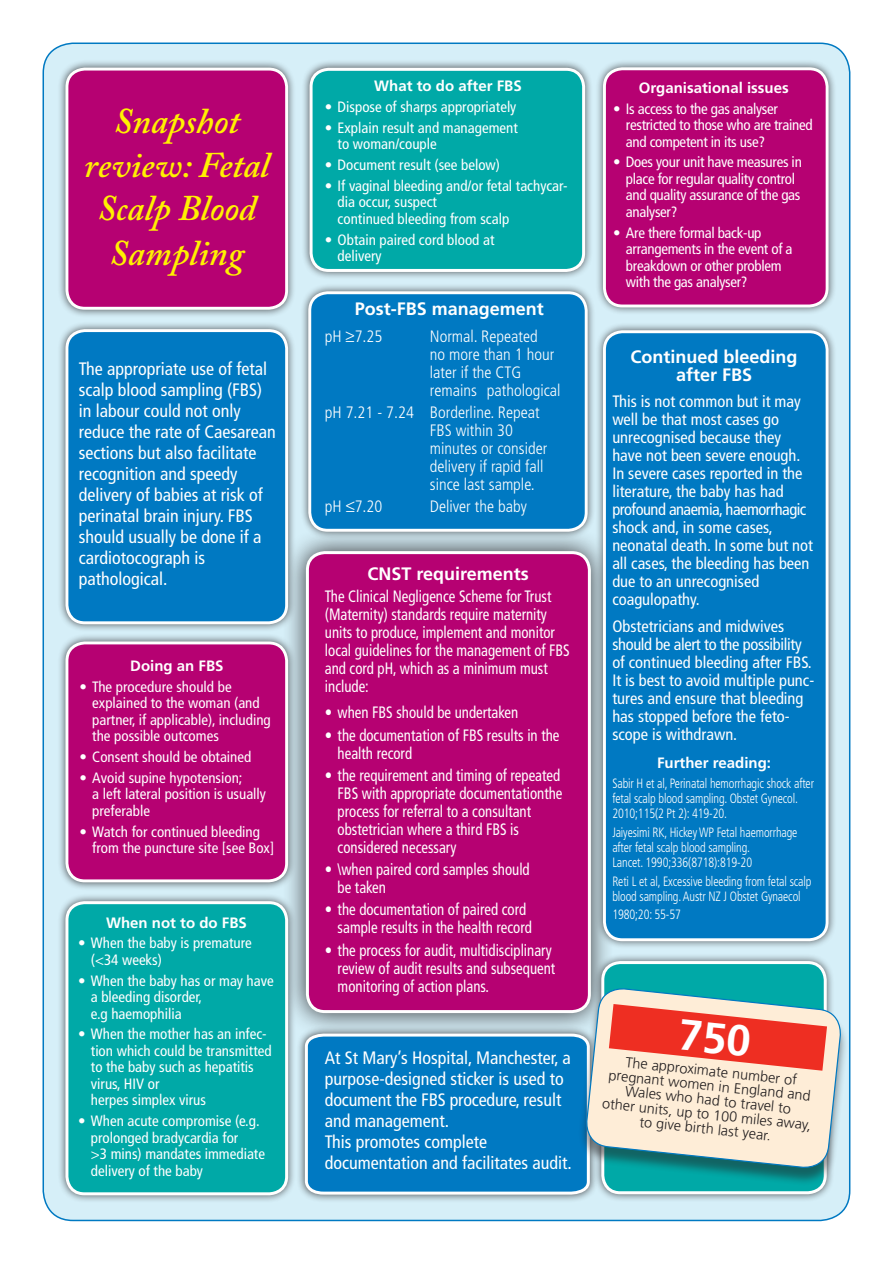
<style>
.page{position:relative;width:893px;height:1263px;background:#fff}
.page>*{position:absolute;margin:0;border:0;box-sizing:border-box;transform-origin:0 0}
.t1{font:italic 600 36px/43.8px "Adobe Caslon Pro";color:#fff101;text-align:center}
.t2{font:condensed 18px/21px "Frutiger";color:#fff}
.t3{font:700 18px/18px "Frutiger";color:#fff;text-align:center}
.t4{font:condensed 16.5px/18px "Frutiger";color:#fff;scale:.9 1}
.t5{font:condensed 16.5px/18px "Frutiger";color:#fff}
.t6{font:300 condensed 16.5px/18px "Frutiger";color:#fff}
.t7{font:condensed 15px/16.5px "Frutiger";color:#fff}
.t8{font:condensed 15px/16.5px "Frutiger";letter-spacing:-.02em;color:#fff}
.t9{font:700 15px "Frutiger";color:#fff}
.t10{font:300 14.4px/14.4px "Frutiger";color:#231f20;text-align:center}
.t11{font:300 condensed 13.5px/15px "Frutiger";letter-spacing:-.01em;color:#fff;scale:.9 1}
</style>
<div class="page">
<div style="left:43px;top:43px;width:807px;height:1177px;background:#d6eff8;border-radius:30px"></div>
<div style="left:281px;top:526px;width:332px;height:510px;background:#231f20;opacity:.9"></div>
<div style="left:307px;top:553px;width:282px;height:458px;background:#b60172;border-radius:18px"></div>
<div style="left:306px;top:551px;width:285px;height:462px;border:3px solid #fff;border-radius:18px"></div>
<div style="left:297px;top:1025px;width:301px;height:178px;background:#231f20;opacity:.75"></div>
<svg style="left:303px;top:1032px;width:288px;height:164px;background:#1280c3"></svg>
<div style="left:57px;top:893px;width:239px;height:310px;background:#231f20;opacity:.75"></div>
<div style="left:67px;top:903px;width:220px;height:291px;background:#00a9a7;border-radius:18px"></div>
<div style="left:65px;top:901px;width:223px;height:294px;border:3px solid #fff;border-radius:18px"></div>
<div style="left:301px;top:60px;width:292px;height:220px;background:#231f20;opacity:.75"></div>
<div style="left:311px;top:69px;width:273px;height:201px;background:#00a9a7;border-radius:18px"></div>
<div style="left:310px;top:68px;width:275px;height:204px;border:3px solid #fff;border-radius:18px"></div>
<div style="left:57px;top:633px;width:239px;height:257px;background:#231f20;opacity:.75"></div>
<div style="left:67px;top:643px;width:220px;height:238px;background:#b60172;border-radius:18px"></div>
<div style="left:65px;top:641px;width:223px;height:241px;border:3px solid #fff;border-radius:18px"></div>
<div style="left:57px;top:321px;width:239px;height:311px;background:#231f20;opacity:.75"></div>
<div style="left:67px;top:331px;width:220px;height:292px;background:#0079c2;border-radius:18px"></div>
<div style="left:65px;top:329px;width:223px;height:295px;border:3px solid #fff;border-radius:18px"></div>
<div style="left:595px;top:322px;width:242px;height:627px;background:#231f20;opacity:.75"></div>
<div style="left:604px;top:332px;width:223px;height:608px;background:#0079c2;border-radius:18px"></div>
<div style="left:603px;top:330px;width:226px;height:611px;border:3px solid #fff;border-radius:18px"></div>
<div style="left:57px;top:59px;width:239px;height:259px;background:#231f20;opacity:.75"></div>
<div style="left:67px;top:69px;width:220px;height:239px;background:#b60172;border-radius:18px"></div>
<div style="left:65px;top:68px;width:223px;height:242px;border:3px solid #fff;border-radius:18px"></div>
<div style="left:595px;top:59px;width:242px;height:257px;background:#231f20;opacity:.75"></div>
<div style="left:604px;top:69px;width:223px;height:237px;background:#b60172;border-radius:18px"></div>
<div style="left:603px;top:67px;width:226px;height:240px;border:3px solid #fff;border-radius:18px"></div>
<div style="left:593px;top:953px;width:242px;height:249px;background:#231f20;opacity:.75"></div>
<div style="left:603px;top:962px;width:222px;height:231px;background:#00a9a7;border-radius:18px"></div>
<div style="left:601px;top:961px;width:226px;height:233px;border:3px solid #fff;border-radius:18px"></div>
<div style="left:300px;top:283px;width:296px;height:257px;background:#231f20;opacity:.75"></div>
<div style="left:310px;top:293px;width:276px;height:237px;background:#0079c2;border-radius:18px"></div>
<div style="left:308px;top:291px;width:280px;height:241px;border:3px solid #fff;border-radius:18px"></div>
<div style="left:578px;top:990px;width:270px;height:196px;background:#231f20;opacity:.5"></div>
<svg style="left:584px;top:986px;width:259px;height:184px;background:#c7d6ca"></svg>
<svg style="left:609px;top:1004px;width:218px;height:67px;background:#ef6e60"></svg>
<h1 class="t1" style="left:84px;top:99px;width:187px">Snapshot review: Fetal<br>Scalp Blood<br>Sampling</h1>
<p class="t2" style="left:79px;top:358px;width:198px">The appropriate use of fetal scalp blood sampling (FBS) in labour could not only reduce the rate of Caesarean sections but also facilitate recognition and speedy delivery of babies at risk of perinatal brain injury. FBS should usually be done if a cardiotocograph is pathological.</p>
<p class="t9" style="left:130px;top:657px;width:95px">Doing an FBS</p>
<p class="t7" style="left:92px;top:678px;width:180px;text-indent:-13px">• The procedure should be explained to the woman (and partner, if applicable), including the possible outcomes</p>
<p class="t7" style="left:80px;top:749px;width:173px">• Consent should be obtained</p>
<p class="t7" style="left:92px;top:769px;width:175px;text-indent:-13px">• Avoid supine hypotension;<br>a left lateral position is usually preferable</p>
<p class="t7" style="left:92px;top:823px;width:183px;text-indent:-13px">• Watch for continued bleeding from the puncture site [see Box]</p>
<p class="t9" style="left:106px;top:914px;width:142px">When not to do FBS</p>
<p class="t7" style="left:91px;top:935px;width:163px;text-indent:-13px">• When the baby is premature (&lt;34 weeks)</p>
<p class="t7" style="left:91px;top:972px;width:184px;text-indent:-13px">• When the baby has or may have a bleeding disorder,<br>e.g haemophilia</p>
<p class="t7" style="left:91px;top:1026px;width:182px;text-indent:-13px">• When the mother has an infec&shy;tion which could be transmitted to the baby such as hepatitis virus, HIV or<br>herpes simplex virus</p>
<p class="t7" style="left:91px;top:1113px;width:176px;text-indent:-13px">• When acute compromise (e.g. prolonged bradycardia for<br>&gt;3 mins) mandates immediate delivery of the baby</p>
<p class="t9" style="left:374px;top:77px;width:149px">What to do after FBS</p>
<p class="t7" style="left:325px;top:99px;width:193px">• Dispose of sharps appropriately</p>
<p class="t7" style="left:338px;top:120px;width:182px;text-indent:-13px">• Explain result and management to woman/couple</p>
<p class="t7" style="left:325px;top:157px;width:177px">• Document result (see below)</p>
<p class="t7" style="left:338px;top:178px;width:231px;text-indent:-13px">• If vaginal bleeding and/or fetal tachycar&shy;dia occur, suspect<br>continued bleeding from scalp</p>
<p class="t7" style="left:338px;top:231px;width:158px;text-indent:-13px">• Obtain paired cord blood at delivery</p>
<p class="t3" style="left:355px;top:300px;width:191px">Post-FBS management</p>
<p class="t6" style="left:325px;top:327px;width:59px">pH ≥7.25</p>
<p class="t6" style="left:430px;top:327px;width:132px">Normal. Repeated<br>no more than 1 hour later if the CTG remains pathological</p>
<p class="t6" style="left:430px;top:404px;width:119px;text-indent:-105px">pH 7.21 - 7.24 Borderline. Repeat<br>FBS within 30 minutes or consider delivery if rapid fall since last sample.</p>
<p class="t6" style="left:325px;top:498px;width:59px">pH ≤7.20</p>
<p class="t6" style="left:430px;top:498px;width:98px">Deliver the baby</p>
<p class="t3" style="left:367px;top:564px;width:163px">CNST requirements</p>
<p class="t4" style="left:325px;top:587px;width:274px">The Clinical Negligence Scheme for Trust (Maternity) standards require maternity units to produce, implement and monitor local guidelines for the management of FBS and cord pH, which as a minimum must include:</p>
<p class="t4" style="left:325px;top:704px;width:216px">• when FBS should be undertaken</p>
<p class="t4" style="left:338px;top:726px;width:248px;text-indent:-13px">• the documentation of FBS results in the health record</p>
<p class="t4" style="left:338px;top:766px;width:251px;text-indent:-13px">• the requirement and timing of repeated FBS with appropriate documentationthe process for referral to a consultant obstetrician where a third FBS is considered necessary</p>
<p class="t4" style="left:338px;top:860px;width:215px;text-indent:-13px">• \when paired cord samples should be taken</p>
<p class="t4" style="left:338px;top:901px;width:217px;text-indent:-13px">• the documentation of paired cord sample results in the health record</p>
<p class="t4" style="left:338px;top:941px;width:243px;text-indent:-13px">• the process for audit, multidisciplinary review of audit results and subsequent monitoring of action plans.</p>
<p class="t2" style="left:325px;top:1047px;width:248px">At St Mary’s Hospital, Manchester, a purpose-designed sticker is used to document the FBS procedure, result and management.<br>This promotes complete documentation and facilitates audit.</p>
<p class="t9" style="left:639px;top:79px;width:152px">Organisational issues</p>
<p class="t8" style="left:626px;top:100px;width:188px;text-indent:-13px">• Is access to the gas analyser restricted to those who are trained and competent in its use?</p>
<p class="t8" style="left:626px;top:154px;width:177px;text-indent:-13px">• Does your unit have measures in place for regular quality control and quality assurance of the gas analyser?</p>
<p class="t8" style="left:626px;top:224px;width:168px;text-indent:-13px">• Are there formal back-up arrangements in the event of a breakdown or other problem with the gas analyser?</p>
<p class="t3" style="left:630px;top:347px;width:169px">Continued bleeding after FBS</p>
<p class="t5" style="left:612px;top:393px;width:202px">This is not common but it may well be that most cases go unrecognised because they have not been severe enough.<br>In severe cases reported in the literature, the baby has had profound anaemia, haemorrhagic shock and, in some cases, neonatal death. In some but not all cases, the bleeding has been due to an unrecognised coagulopathy.</p>
<p class="t5" style="left:612px;top:617px;width:203px">Obstetricians and midwives should be alert to the possibility of continued bleeding after FBS.<br>It is best to avoid multiple punc&shy;tures and ensure that bleeding has stopped before the feto&shy;scope is withdrawn.</p>
<p class="t9" style="left:657px;top:754px;width:115px">Further reading:</p>
<p class="t11" style="left:612px;top:775px;width:226px">Sabir H et al, Perinatal hemorrhagic shock after fetal scalp blood sampling. Obstet Gynecol.<br>2010;115(2 Pt 2): 419-20.</p>
<p class="t11" style="left:612px;top:825px;width:207px">Jaiyesimi RK, Hickey WP Fetal haemorrhage after fetal scalp blood sampling.<br>Lancet. 1990;336(8718):819-20</p>
<p class="t11" style="left:612px;top:874px;width:223px">Reti L et al, Excessive bleeding from fetal scalp blood sampling. Austr NZ J Obstet Gynaecol</p>
<p class="t11" style="left:612px;top:907px;width:78px">1980;20: 55-57</p>
<p class="t10" style="left:608px;top:1053px;width:211px;rotate:6deg">The approximate number of pregnant women in England and<br>Wales who had to travel to<br>other units, up to 100 miles away, to give birth last year.</p>
</div>
